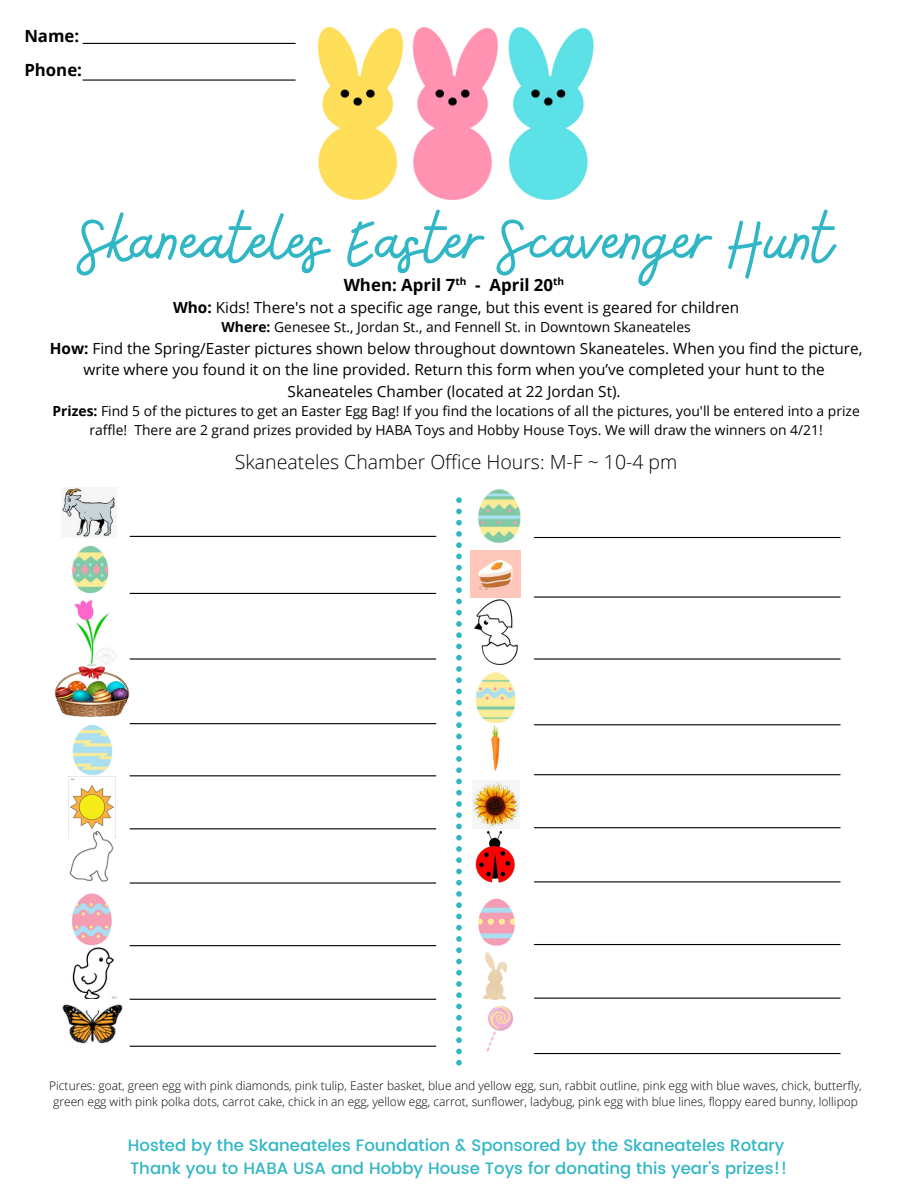
<style>
.page{position:relative;width:918px;height:1188px;background:#fff}
.page>*{position:absolute;margin:0;border:0;box-sizing:border-box;transform-origin:0 0}
.t1{font:73.8px "Bellaboo";color:#30b6c5}
.t2{font:300 19.5px "Open Sans";color:#000}
.t3{font:700 16.8px "Open Sans";color:#000}
.t4{font:500 16.5px/22.5px "Poppins";color:#30b6c5}
.t5{font:15.3px/21.3px "Open Sans";color:#000;text-align:center}
.t6{font:13.8px/19.2px "Open Sans";color:#000;text-align:center}
.t7{font:300 12px/16px "Open Sans";color:#000;text-align:center}
.t8{font:700 10.05px "Open Sans";color:#000}
.s1{font-weight:700}
</style>
<div class="page">
<svg style="left:456px;top:497px;width:6px;height:569px"></svg>
<img style="left:61px;top:488px;width:55px;height:49px">
<img style="left:72px;top:947px;width:46px;height:52px">
<img style="left:74px;top:600px;width:42px;height:66px">
<img style="left:54px;top:667px;width:76px;height:49px">
<img style="left:68px;top:776px;width:48px;height:61px">
<img style="left:70px;top:829px;width:44px;height:53px">
<img style="left:72px;top:724px;width:41px;height:52px">
<img style="left:72px;top:893px;width:40px;height:53px">
<img style="left:72px;top:545px;width:37px;height:49px">
<img style="left:62px;top:1004px;width:60px;height:40px">
<hr style="left:130px;top:536px;width:306px;height:1px;background:#000">
<hr style="left:130px;top:593px;width:306px;height:1px;background:#000">
<hr style="left:130px;top:658px;width:306px;height:2px;background:#000">
<hr style="left:130px;top:723px;width:306px;height:1px;background:#000">
<hr style="left:130px;top:775px;width:306px;height:1px;background:#000">
<hr style="left:130px;top:828px;width:306px;height:1px;background:#000">
<hr style="left:130px;top:882px;width:306px;height:2px;background:#000">
<hr style="left:130px;top:945px;width:306px;height:1px;background:#000">
<hr style="left:130px;top:999px;width:306px;height:1px;background:#000">
<hr style="left:130px;top:1046px;width:306px;height:1px;background:#000">
<img style="left:478px;top:489px;width:43px;height:55px">
<hr style="left:534px;top:537px;width:306px;height:1px;background:#000">
<img style="left:471px;top:551px;width:49px;height:47px">
<img style="left:474px;top:600px;width:43px;height:64px">
<hr style="left:534px;top:596px;width:306px;height:2px;background:#000">
<hr style="left:534px;top:658px;width:306px;height:2px;background:#000">
<img style="left:475px;top:672px;width:41px;height:51px">
<hr style="left:534px;top:724px;width:306px;height:1px;background:#000">
<img style="left:491px;top:725px;width:9px;height:46px">
<img style="left:472px;top:782px;width:47px;height:101px">
<hr style="left:534px;top:774px;width:306px;height:1px;background:#000">
<hr style="left:534px;top:827px;width:306px;height:1px;background:#000">
<hr style="left:534px;top:881px;width:306px;height:1px;background:#000">
<img style="left:478px;top:898px;width:37px;height:48px">
<hr style="left:534px;top:944px;width:306px;height:1px;background:#000">
<img style="left:483px;top:953px;width:24px;height:46px">
<hr style="left:534px;top:998px;width:306px;height:1px;background:#000">
<img style="left:486px;top:1006px;width:27px;height:46px">
<hr style="left:534px;top:1053px;width:306px;height:1px;background:#000">
<img style="left:319px;top:28px;width:274px;height:172px">
<hr style="left:83px;top:43px;width:212px;height:1px;background:#000">
<hr style="left:83px;top:79px;width:212px;height:2px;background:#000">
<h1 class="t3" style="left:24px;top:24px;width:56px">Name:</h1>
<p class="t3" style="left:24px;top:58px;width:59px">Phone:</p>
<h3 class="t1" style="left:80px;top:193px;width:753px">Skaneateles Easter Scavenger Hunt</h3>
<p class="t8" style="left:455px;top:274px;width:13px">th</p>
<p class="t8" style="left:553px;top:274px;width:13px">th</p>
<p class="t5" style="left:173px;top:297px;width:568px"><span class="s1">Who:</span> Kids! There's not a specific age range, but this event is geared for children</p>
<p class="t6" style="left:222px;top:317px;width:471px"><span class="s1">Where:</span> Genesee St., Jordan St., and Fennell St. in Downtown Skaneateles</p>
<p class="t5" style="left:50px;top:337px;width:814px"><span class="s1">How:</span> Find the Spring/Easter pictures shown below throughout downtown Skaneateles. When you find the picture, write where you found it on the line provided. Return this form when you’ve completed your hunt to the<br>Skaneateles Chamber (located at 22 Jordan St).</p>
<p class="t6" style="left:53px;top:401px;width:809px"><span class="s1">Prizes:</span> Find 5 of the pictures to get an Easter Egg Bag! If you find the locations of all the pictures, you'll be entered into a prize raffle! There are 2 grand prizes provided by HABA Toys and Hobby House Toys. We will draw the winners on 4/21!</p>
<p class="t2" style="left:235px;top:448px;width:444px">Skaneateles Chamber Office Hours: M-F ~ 10-4 pm</p>
<p class="t3" style="left:344px;top:273px;width:211px">When: April 7 - April 20</p>
<p class="t7" style="left:49px;top:1077px;width:814px">Pictures: goat, green egg with pink diamonds, pink tulip, Easter basket, blue and yellow egg, sun, rabbit outline, pink egg with blue waves, chick, butterfly, green egg with pink polka dots, carrot cake, chick in an egg, yellow egg, carrot, sunflower, ladybug, pink egg with blue lines, floppy eared bunny, lollipop</p>
<h3 class="t4" style="left:128px;top:1134px;width:661px">Hosted by the Skaneateles Foundation &amp; Sponsored by the Skaneateles Rotary<br>Thank you to HABA USA and Hobby House Toys for donating this year's prizes!!</h3>
</div>
